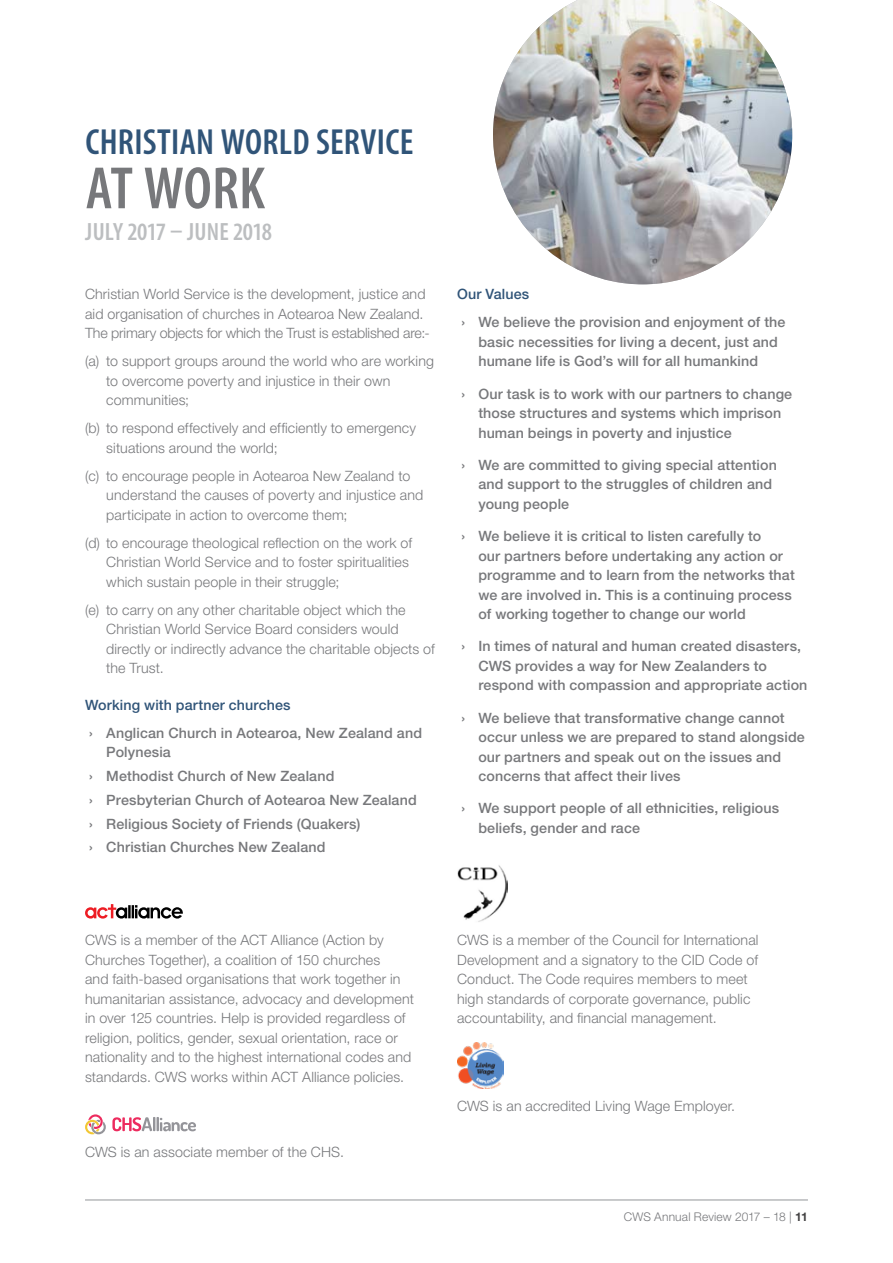
<style>
.page{position:relative;width:893px;height:1263px;background:#fff}
.page>*{position:absolute;margin:0;border:0;box-sizing:border-box;transform-origin:0 0}
.t1{font:600 condensed 60.15px "Myriad Pro";color:#77787b}
.t2{font:600 condensed 36.45px "Myriad Pro";letter-spacing:.01em;color:#305478}
.t3{font:600 condensed 25.05px "Myriad Pro";letter-spacing:-.015em;color:#bcbec0}
.t4{font:300 14.25px/19.5px "Helvetica Neue LT Pro";letter-spacing:.01em;color:#77787b}
.t5{font:500 14.25px/19.5px "Helvetica Neue LT Pro";letter-spacing:.01em;color:#77787b}
.t6{font:500 14.25px "Helvetica Neue LT Pro";letter-spacing:.01em;color:#305478}
.t7{font:300 12px "Helvetica Neue LT Pro";letter-spacing:.01em;color:#77787b}
.s1{font-weight:700;color:#434243}
</style>
<div class="page">
<img style="left:493px;top:0;width:299px;height:284px">
<hr style="left:85px;top:1199px;width:723px;height:1px;background:#bcbec0">
<img style="left:457px;top:1043px;width:47px;height:46px">
<svg style="left:85px;top:904px;width:98px;height:14px"></svg>
<svg style="left:112px;top:1117px;width:84px;height:14px"></svg>
<svg style="left:85px;top:1114px;width:21px;height:20px"></svg>
<img style="left:457px;top:865px;width:51px;height:57px">
<h2 class="t2" style="left:85px;top:120px;width:329px">CHRISTIAN WORLD SERVICE</h2>
<h1 class="t1" style="left:86px;top:151px;width:181px">AT WORK</h1>
<h3 class="t3" style="left:85px;top:216px;width:188px">JULY 2017 – JUNE 2018</h3>
<p class="t4" style="left:85px;top:284px;width:346px">Christian World Service is the development, justice and aid organisation of churches in Aotearoa New Zealand.<br>The primary objects for which the Trust is established are:-</p>
<p class="t4" style="left:106px;top:351px;width:329px;text-indent:-21px">(a) to support groups around the world who are working to overcome poverty and injustice in their own communities;</p>
<p class="t4" style="left:106px;top:418px;width:311px;text-indent:-21px">(b) to respond effectively and efficiently to emergency situations around the world;</p>
<p class="t4" style="left:106px;top:466px;width:318px;text-indent:-21px">(c) to encourage people in Aotearoa New Zealand to understand the causes of poverty and injustice and participate in action to overcome them;</p>
<p class="t4" style="left:106px;top:533px;width:307px;text-indent:-21px">(d) to encourage theological reflection on the work of<br>Christian World Service and to foster spiritualities which sustain people in their struggle;</p>
<p class="t4" style="left:106px;top:600px;width:330px;text-indent:-21px">(e) to carry on any other charitable object which the Christian World Service Board considers would directly or indirectly advance the charitable objects of the Trust.</p>
<p class="t6" style="left:85px;top:696px;width:207px">Working with partner churches</p>
<p class="t5" style="left:106px;top:723px;width:317px;text-indent:-17px">› Anglican Church in Aotearoa, New Zealand and<br>Polynesia</p>
<p class="t5" style="left:89px;top:764px;width:329px;line-height:23.7px">› Methodist Church of New Zealand<br>› Presbyterian Church of Aotearoa New Zealand › Religious Society of Friends (Quakers)<br>› Christian Churches New Zealand</p>
<p class="t6" style="left:457px;top:286px;width:74px">Our Values</p>
<p class="t5" style="left:478px;top:312px;width:309px;text-indent:-17px">› We believe the provision and enjoyment of the basic necessities for living a decent, just and humane life is God’s will for all humankind</p>
<p class="t5" style="left:478px;top:383px;width:315px;text-indent:-17px">› Our task is to work with our partners to change those structures and systems which imprison human beings in poverty and injustice</p>
<p class="t5" style="left:478px;top:455px;width:300px;text-indent:-17px">› We are committed to giving special attention and support to the struggles of children and young people</p>
<p class="t5" style="left:478px;top:526px;width:318px;text-indent:-17px">› We believe it is critical to listen carefully to<br>our partners before undertaking any action or programme and to learn from the networks that we are involved in. This is a continuing process of working together to change our world</p>
<p class="t5" style="left:478px;top:636px;width:331px;text-indent:-17px">› In times of natural and human created disasters,<br>CWS provides a way for New Zealanders to respond with compassion and appropriate action</p>
<p class="t5" style="left:478px;top:707px;width:328px;text-indent:-17px">› We believe that transformative change cannot occur unless we are prepared to stand alongside our partners and speak out on the issues and concerns that affect their lives</p>
<p class="t5" style="left:478px;top:798px;width:302px;text-indent:-17px">› We support people of all ethnicities, religious beliefs, gender and race</p>
<p class="t4" style="left:85px;top:930px;width:330px">CWS is a member of the ACT Alliance (Action by Churches Together), a coalition of 150 churches<br>and faith-based organisations that work together in humanitarian assistance, advocacy and development in over 125 countries. Help is provided regardless of religion, politics, gender, sexual orientation, race or nationality and to the highest international codes and standards. CWS works within ACT Alliance policies.</p>
<p class="t4" style="left:85px;top:1141px;width:261px">CWS is an associate member of the CHS.</p>
<p class="t4" style="left:457px;top:930px;width:303px">CWS is a member of the Council for International Development and a signatory to the CID Code of Conduct. The Code requires members to meet high standards of corporate governance, public accountability, and financial management.</p>
<p class="t4" style="left:457px;top:1096px;width:280px">CWS is an accredited Living Wage Employer.</p>
<p class="t7" style="left:624px;top:1209px;width:185px">CWS Annual Review 2017 – 18 | <span class="s1">11</span></p>
</div>
